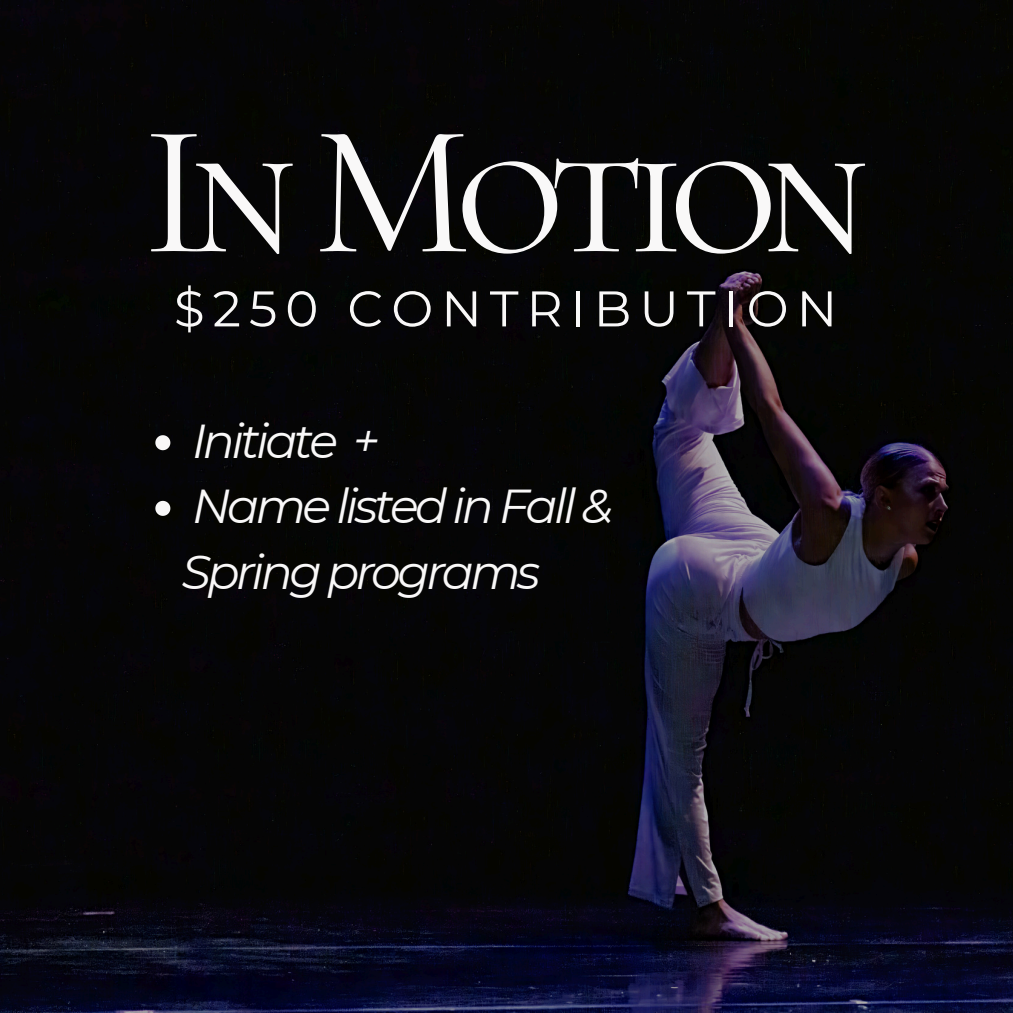
<style>
.page{position:relative;width:1013px;height:1013px;background:#fff}
.page>*{position:absolute;margin:0;border:0;box-sizing:border-box;transform-origin:0 0}
.t1{font:187.5px "Cormorant SC";letter-spacing:-.075em;color:#f9f8f8}
.t2{font:50px "Montserrat";letter-spacing:.16em;color:#f9f8f8}
.t3{font:italic 47.5px "Montserrat";letter-spacing:-.075em;color:#f9f8f8}
</style>
<div class="page">
<img style="left:0;top:0;width:1012px;height:1012px">
<svg style="left:155px;top:435px;width:15px;height:15px"></svg>
<svg style="left:155px;top:501px;width:15px;height:15px"></svg>
<p class="t1" style="left:143px;top:78px;width:728px">In Motion</p>
<h1 class="t2" style="left:174px;top:278px;width:664px">$250 CONTRIBUTION</h1>
<h2 class="t3" style="left:192px;top:412px;width:189px">Initiate +</h2>
<p class="t3" style="left:192px;top:477px;width:422px">Name listed in Fall &amp;</p>
<p class="t3" style="left:182px;top:543px;width:360px">Spring programs</p>
</div>
